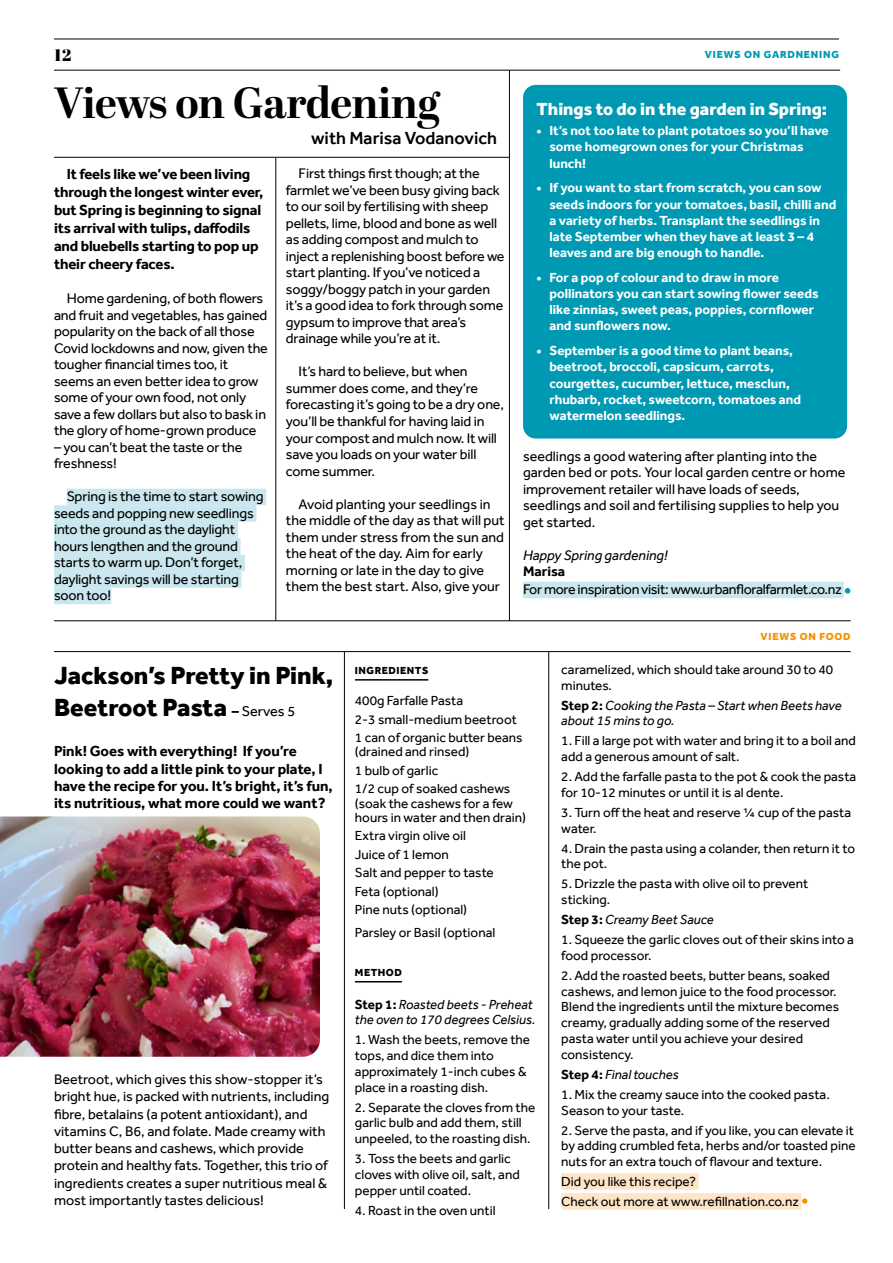
<style>
.page{position:relative;width:893px;height:1263px;background:#fff}
.page>*{position:absolute;margin:0;border:0;box-sizing:border-box;transform-origin:0 0}
.t1{font:700 43.65px "Abril Display";letter-spacing:-.01em;color:#000}
.t2{font:800 25.5px/32px "Effra";color:#000}
.t3{font:800 18px "Effra";color:#fff}
.t4{font:500 18px "Effra";color:#000}
.t5{font:900 16.5px "Abril Display";color:#000}
.t6{font:700 15px/18px "Effra";letter-spacing:-.01em;color:#000}
.t7{font:14.25px/16.5px "Effra";letter-spacing:-.01em;color:#000}
.t8{font:italic 14.25px "Effra";color:#000}
.t9{font:700 14.25px "Effra";color:#000}
.t10{font:13.5px/15.8px "Effra";color:#000}
.t11{font:700 13.5px/16.2px "Effra";color:#fff}
.t12{font:italic 13.5px/15.8px "Effra";color:#000}
.t13{font:800 10.5px "Effra";letter-spacing:.075em;color:#0099b3}
.t14{font:800 10.5px "Effra";letter-spacing:.05em;color:#000}
.t15{font:800 10.5px "Effra";letter-spacing:.075em;color:#f39000}
.s1{font-weight:700;font-size:14.55px}
.s2{font-weight:400;font-size:14.55px}
.s3{font-weight:700;font-style:normal}
</style>
<div class="page">
<hr style="left:54px;top:70px;width:786px;height:1px;background:#000">
<hr style="left:54px;top:39px;width:785px;height:1px;background:#000">
<hr style="left:344px;top:652px;width:1px;height:557px;background:#000">
<hr style="left:548px;top:652px;width:1px;height:557px;background:#000">
<hr style="left:355px;top:679px;width:73px;height:2px;background:#000">
<hr style="left:355px;top:981px;width:47px;height:1px;background:#000">
<hr style="left:54px;top:651px;width:797px;height:1px;background:#000">
<hr style="left:54px;top:620px;width:797px;height:1px;background:#000">
<hr style="left:276px;top:158px;width:1px;height:463px;background:#000">
<hr style="left:509px;top:70px;width:1px;height:551px;background:#000">
<div style="left:67px;top:489px;width:199px;height:16px;background:#cae6ee"></div>
<div style="left:54px;top:505px;width:202px;height:17px;background:#cae6ee"></div>
<div style="left:54px;top:522px;width:184px;height:16px;background:#cae6ee"></div>
<div style="left:54px;top:538px;width:187px;height:17px;background:#cae6ee"></div>
<div style="left:54px;top:555px;width:191px;height:16px;background:#cae6ee"></div>
<div style="left:54px;top:571px;width:187px;height:17px;background:#cae6ee"></div>
<div style="left:54px;top:588px;width:57px;height:16px;background:#cae6ee"></div>
<div style="left:523px;top:582px;width:321px;height:16px;background:#cae6ee"></div>
<hr style="left:54px;top:157px;width:455px;height:1px;background:#000">
<img style="left:0;top:816px;width:320px;height:241px">
<div style="left:561px;top:1173px;width:138px;height:17px;background:#fee5c8"></div>
<div style="left:561px;top:1193px;width:240px;height:17px;background:#fee5c8"></div>
<div style="left:523px;top:85px;width:324px;height:353px;background:#0099b3;border-radius:13px"></div>
<p class="t5" style="left:54px;top:43px;width:19px">12</p>
<p class="t13" style="left:705px;top:48px;width:136px">VIEWS ON GARDNENING</p>
<h1 class="t1" style="left:54px;top:72px;width:387px">Views on Gardening</h1>
<p class="t4" style="left:311px;top:127px;width:188px">with Marisa Vodanovich</p>
<p class="t6" style="left:54px;top:165px;width:211px;text-indent:13px">It feels like we’ve been living through the longest winter ever, but Spring is beginning to signal its arrival with tulips, daffodils and bluebells starting to pop up their cheery faces.</p>
<p class="t7" style="left:54px;top:290px;width:215px;text-indent:13px">Home gardening, of both flowers and fruit and vegetables, has gained popularity on the back of all those Covid lockdowns and now, given the tougher financial times too, it seems an even better idea to grow some of your own food, not only save a few dollars but also to bask in the glory of home-grown produce</p>
<p class="t7" style="left:54px;top:439px;width:190px">– you can’t beat the taste or the freshness!</p>
<p class="t7" style="left:54px;top:488px;width:211px;text-indent:13px">Spring is the time to start sowing seeds and popping new seedlings into the ground as the daylight hours lengthen and the ground starts to warm up. Don’t forget, daylight savings will be starting soon too!</p>
<p class="t7" style="left:286px;top:165px;width:220px;text-indent:13px">First things first though; at the farmlet we’ve been busy giving back to our soil by fertilising with sheep pellets, lime, blood and bone as well as adding compost and mulch to inject a replenishing boost before we start planting. If you’ve noticed a soggy/boggy patch in your garden it’s a good idea to fork through some gypsum to improve that area’s drainage while you’re at it.</p>
<p class="t7" style="left:286px;top:363px;width:220px;text-indent:13px">It’s hard to believe, but when summer does come, and they’re forecasting it’s going to be a dry one, you’ll be thankful for having laid in your compost and mulch now. It will save you loads on your water bill come summer.</p>
<p class="t7" style="left:286px;top:495px;width:220px;text-indent:13px">Avoid planting your seedlings in the middle of the day as that will put them under stress from the sun and the heat of the day. Aim for early morning or late in the day to give them the best start. Also, give your</p>
<p class="t3" style="left:537px;top:98px;width:292px">Things to do in the garden in Spring:</p>
<p class="t11" style="left:549px;top:122px;width:281px;text-indent:-13px">• It’s not too late to plant potatoes so you’ll have some homegrown ones for your Christmas lunch!</p>
<p class="t11" style="left:549px;top:180px;width:288px;text-indent:-13px">• If you want to start from scratch, you can sow seeds indoors for your tomatoes, basil, chilli and a variety of herbs. Transplant the seedlings in late September when they have at least 3 – 4 leaves and are big enough to handle.</p>
<p class="t11" style="left:549px;top:269px;width:271px;text-indent:-13px">• For a pop of colour and to draw in more pollinators you can start sowing flower seeds like zinnias, sweet peas, poppies, cornflower and sunflowers now.</p>
<p class="t11" style="left:549px;top:342px;width:253px;text-indent:-13px">• September is a good time to plant beans, beetroot, broccoli, capsicum, carrots, courgettes, cucumber, lettuce, mesclun, rhubarb, rocket, sweetcorn, tomatoes and watermelon seedlings.</p>
<p class="t7" style="left:523px;top:448px;width:324px">seedlings a good watering after planting into the garden bed or pots. Your local garden centre or home improvement retailer will have loads of seeds, seedlings and soil and fertilising supplies to help you get started.</p>
<p class="t8" style="left:523px;top:547px;width:146px">Happy Spring gardening!</p>
<p class="t9" style="left:523px;top:563px;width:44px">Marisa</p>
<p class="t7" style="left:523px;top:581px;width:320px">For more inspiration visit: www.urbanfloralfarmlet.co.nz</p>
<p class="t15" style="left:761px;top:630px;width:92px">VIEWS ON FOOD</p>
<h2 class="t2" style="left:54px;top:659px;width:281px">Jackson’s Pretty in Pink,<br>Beetroot Pasta <span class="s1">–</span> <span class="s2">Serves 5</span></h2>
<p class="t14" style="left:355px;top:664px;width:75px">INGREDIENTS</p>
<p class="t10" style="left:355px;top:691px;width:169px;line-height:18.5px">400g Farfalle Pasta<br>2-3 small-medium beetroot<br>1 can of organic butter beans</p>
<p class="t10" style="left:355px;top:742px;width:157px;line-height:18.5px">(drained and rinsed)<br>1 bulb of garlic<br>1/2 cup of soaked cashews</p>
<p class="t10" style="left:355px;top:796px;width:173px;line-height:14.2px">(soak the cashews for a few hours in water and then drain)</p>
<p class="t10" style="left:355px;top:826px;width:140px;line-height:18.5px">Extra virgin olive oil<br>Juice of 1 lemon<br>Salt and pepper to taste<br>Feta (optional)<br>Pine nuts (optional)</p>
<p class="t10" style="left:355px;top:924px;width:142px">Parsley or Basil (optional</p>
<p class="t14" style="left:355px;top:966px;width:48px">METHOD</p>
<p class="t12" style="left:355px;top:996px;width:182px"><span class="s3">Step 1:</span> Roasted beets - Preheat the oven to 170 degrees Celsius.</p>
<p class="t10" style="left:355px;top:1032px;width:177px">1. Wash the beets, remove the tops, and dice them into approximately 1-inch cubes &amp; place in a roasting dish.</p>
<p class="t10" style="left:355px;top:1099px;width:182px">2. Separate the cloves from the garlic bulb and add them, still unpeeled, to the roasting dish.</p>
<p class="t10" style="left:355px;top:1150px;width:166px">3. Toss the beets and garlic cloves with olive oil, salt, and pepper until coated.</p>
<p class="t10" style="left:355px;top:1202px;width:142px">4. Roast in the oven until</p>
<p class="t6" style="left:54px;top:743px;width:280px;line-height:17.2px">Pink! Goes with everything! If you’re looking to add a little pink to your plate, I have the recipe for you. It’s bright, it’s fun, its nutritious, what more could we want?</p>
<p class="t7" style="left:54px;top:1071px;width:277px;line-height:17.2px">Beetroot, which gives this show-stopper it’s bright hue, is packed with nutrients, including fibre, betalains (a potent antioxidant), and vitamins C, B6, and folate. Made creamy with butter beans and cashews, which provide protein and healthy fats. Together, this trio of ingredients creates a super nutritious meal &amp; most importantly tastes delicious!</p>
<p class="t10" style="left:561px;top:661px;width:273px">caramelized, which should take around 30 to 40 minutes.</p>
<p class="t12" style="left:561px;top:697px;width:282px"><span class="s3">Step 2:</span> Cooking the Pasta – Start when Beets have about 15 mins to go.</p>
<p class="t10" style="left:561px;top:733px;width:296px">1. Fill a large pot with water and bring it to a boil and add a generous amount of salt.</p>
<p class="t10" style="left:561px;top:769px;width:296px">2. Add the farfalle pasta to the pot &amp; cook the pasta for 10-12 minutes or until it is al dente.</p>
<p class="t10" style="left:561px;top:804px;width:291px">3. Turn off the heat and reserve ¼ cup of the pasta water.</p>
<p class="t10" style="left:561px;top:840px;width:295px">4. Drain the pasta using a colander, then return it to the pot.</p>
<p class="t10" style="left:561px;top:876px;width:248px">5. Drizzle the pasta with olive oil to prevent sticking.</p>
<p class="t12" style="left:561px;top:912px;width:154px"><span class="s3">Step 3:</span> Creamy Beet Sauce</p>
<p class="t10" style="left:561px;top:932px;width:294px">1. Squeeze the garlic cloves out of their skins into a food processor.</p>
<p class="t10" style="left:561px;top:967px;width:279px">2. Add the roasted beets, butter beans, soaked cashews, and lemon juice to the food processor.<br>Blend the ingredients until the mixture becomes creamy, gradually adding some of the reserved pasta water until you achieve your desired consistency.</p>
<p class="t12" style="left:561px;top:1066px;width:119px"><span class="s3">Step 4:</span> Final touches</p>
<p class="t10" style="left:561px;top:1086px;width:270px">1. Mix the creamy sauce into the cooked pasta.<br>Season to your taste.</p>
<p class="t10" style="left:561px;top:1122px;width:296px;text-align:justify">2. Serve the pasta, and if you like, you can elevate it by adding crumbled feta, herbs and/or toasted pine nuts for an extra touch of flavour and texture.</p>
<p class="t10" style="left:561px;top:1171px;width:239px;line-height:20px">Did you like this recipe?<br>Check out more at www.refillnation.co.nz</p>
</div>
